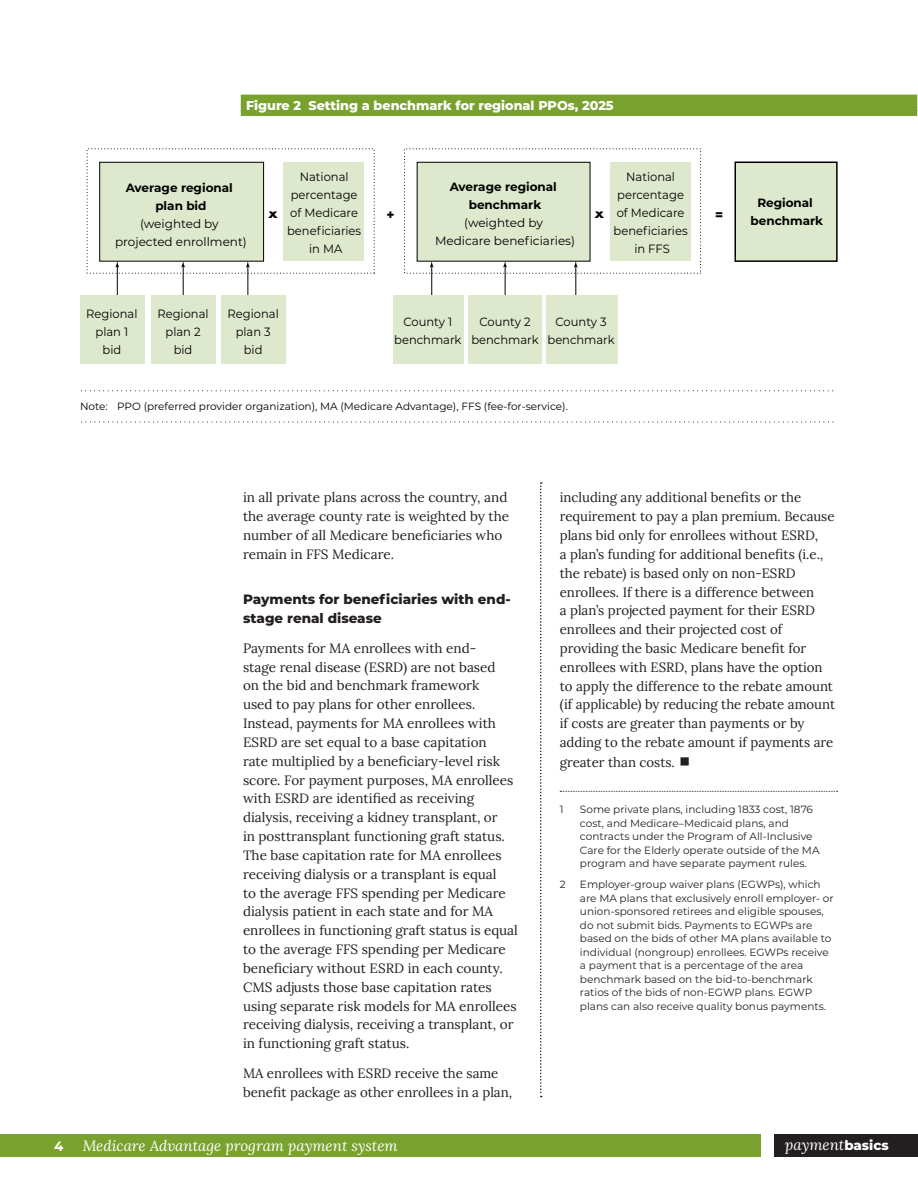
<style>
.page{position:relative;width:918px;height:1188px;background:#fff}
.page>*{position:absolute;margin:0;border:0;box-sizing:border-box;transform-origin:0 0}
.t1{font:italic 15px "Lora";color:#fff}
.t2{font:13.5px/18.8px "Lora";color:#221e1f}
.t3{font:13.5px/18.8px "Lora";color:#231f20}
.t4{font:800 13.5px/18.8px "Montserrat";color:#231f20}
.t5{font:700 13.5px "Montserrat";color:#fff}
.t6{font:800 12.75px "Montserrat";color:#fff}
.t7{font:700 12.75px "Futura Std";color:#000}
.t8{font:12px/18px "Montserrat";color:#000;text-align:center;scale:.96 1}
.t9{font:12px/18px "Montserrat";color:#000;text-align:center}
.t10{font:700 12px/18px "Montserrat";color:#000;text-align:center}
.t11{font:10.5px/13.5px "Montserrat";color:#231f20}
.t12{font:10.5px "Montserrat";color:#000}
.s1{color:#221e1f}
.s2{font-family:"Montserrat";font-size:21px;color:#231f20}
.s3{font-family:"Montserrat";font-weight:800;font-style:normal;font-size:13.35px}
</style>
<div class="page">
<div style="left:1px;top:1135px;width:760px;height:22px;background:#78a22d"></div>
<div style="left:774px;top:1135px;width:144px;height:22px;background:#231f20"></div>
<svg style="left:540px;top:482px;width:2px;height:615px"></svg>
<svg style="left:560px;top:791px;width:278px;height:1px"></svg>
<div style="left:241px;top:95px;width:676px;height:16px;background:#78a22d"></div>
<div style="left:241px;top:110px;width:676px;height:6px;background:#78a22d"></div>
<svg style="left:81px;top:390px;width:753px;height:1px"></svg>
<svg style="left:81px;top:422px;width:753px;height:1px"></svg>
<hr style="left:183px;top:266px;width:1px;height:30px;background:#000">
<svg style="left:181px;top:262px;width:4px;height:6px"></svg>
<hr style="left:117px;top:266px;width:1px;height:30px;background:#000">
<svg style="left:115px;top:262px;width:4px;height:6px"></svg>
<hr style="left:248px;top:266px;width:1px;height:30px;background:#000">
<svg style="left:246px;top:262px;width:4px;height:6px"></svg>
<div style="left:100px;top:162px;width:164px;height:99px;background:#dee8cc"></div>
<div style="left:99px;top:162px;width:165px;height:100px;border:1px solid #000"></div>
<div style="left:151px;top:295px;width:65px;height:69px;background:#dee8cc"></div>
<div style="left:80px;top:295px;width:65px;height:69px;background:#dee8cc"></div>
<div style="left:221px;top:295px;width:65px;height:69px;background:#dee8cc"></div>
<div style="left:283px;top:163px;width:81px;height:98px;background:#dee8cc"></div>
<hr style="left:505px;top:266px;width:1px;height:30px;background:#000">
<svg style="left:503px;top:262px;width:4px;height:6px"></svg>
<hr style="left:431px;top:266px;width:1px;height:30px;background:#000">
<svg style="left:430px;top:262px;width:4px;height:6px"></svg>
<hr style="left:575px;top:266px;width:1px;height:30px;background:#000">
<svg style="left:574px;top:262px;width:4px;height:6px"></svg>
<div style="left:417px;top:162px;width:173px;height:99px;background:#dee8cc"></div>
<div style="left:417px;top:162px;width:173px;height:100px;border:1px solid #000"></div>
<div style="left:735px;top:162px;width:102px;height:99px;background:#dee8cc"></div>
<div style="left:735px;top:162px;width:103px;height:100px;border:2px solid #000"></div>
<div style="left:468px;top:295px;width:73px;height:69px;background:#dee8cc"></div>
<div style="left:393px;top:295px;width:70px;height:69px;background:#dee8cc"></div>
<div style="left:546px;top:295px;width:72px;height:69px;background:#dee8cc"></div>
<div style="left:610px;top:163px;width:81px;height:98px;background:#dee8cc"></div>
<p class="t6" style="left:246px;top:96px;width:369px">Figure 2 Setting a benchmark for regional PPOs, 2025</p>
<p class="t10" style="left:126px;top:179px;width:109px">Average regional plan bid</p>
<p class="t9" style="left:115px;top:215px;width:133px">(weighted by projected enrollment)</p>
<p class="t8" style="left:287px;top:167px;width:79px">National percentage of Medicare beneficiaries in MA</p>
<p class="t10" style="left:450px;top:177px;width:109px">Average regional benchmark</p>
<p class="t8" style="left:614px;top:167px;width:79px">National percentage of Medicare beneficiaries in FFS</p>
<p class="t7" style="left:268px;top:204px;width:11px">x</p>
<p class="t7" style="left:386px;top:205px;width:10px">+</p>
<p class="t7" style="left:715px;top:204px;width:10px">=</p>
<p class="t7" style="left:595px;top:204px;width:11px">x</p>
<p class="t9" style="left:435px;top:214px;width:142px">(weighted by<br>Medicare beneficiaries)</p>
<p class="t8" style="left:86px;top:305px;width:55px">Regional plan 1 bid</p>
<p class="t8" style="left:228px;top:305px;width:55px">Regional plan 3 bid</p>
<p class="t8" style="left:157px;top:305px;width:55px">Regional plan 2 bid</p>
<p class="t8" style="left:394px;top:312px;width:72px">County 1 benchmark</p>
<p class="t8" style="left:548px;top:312px;width:72px">County 3 benchmark</p>
<p class="t8" style="left:471px;top:312px;width:72px">County 2 benchmark</p>
<p class="t12" style="left:80px;top:399px;width:489px">Note: PPO (preferred provider organization), MA (Medicare Advantage), FFS (fee-for-service).</p>
<p class="t10" style="left:751px;top:193px;width:74px">Regional benchmark</p>
<p class="t3" style="left:243px;top:487px;width:268px">in all private plans across the country, and the average county rate is weighted by the number of all Medicare beneficiaries who remain in <span class="s1">FFS Medicare.</span></p>
<p class="t4" style="left:243px;top:590px;width:269px">Payments for beneficiaries with end&shy;stage renal disease</p>
<p class="t2" style="left:243px;top:638px;width:276px">Payments for MA enrollees with end-<br>stage renal disease (ESRD) are not based<br>on the bid and benchmark framework<br>used to pay plans for other enrollees.<br>Instead, payments for MA enrollees with ESRD are set equal to a base capitation<br>rate multiplied by a beneficiary-level risk score. For payment purposes, MA enrollees with ESRD are identified as receiving dialysis, receiving a kidney transplant, or<br>in posttransplant functioning graft status.<br>The base capitation rate for MA enrollees receiving dialysis or a transplant is equal<br>to the average FFS spending per Medicare dialysis patient in each state and for MA enrollees in functioning graft status is equal to the average FFS spending per Medicare beneficiary without ESRD in each county.<br>CMS adjusts those base capitation rates using separate risk models for MA enrollees receiving dialysis, receiving a transplant, or in functioning graft status.</p>
<p class="t2" style="left:243px;top:1063px;width:271px">MA enrollees with ESRD receive the same benefit package as other enrollees in a plan,</p>
<p class="t2" style="left:560px;top:487px;width:277px">including any additional benefits or the requirement to pay a plan premium. Because plans bid only for enrollees without ESRD,<br>a plan’s funding for additional benefits (i.e., the rebate) is based only on non-ESRD enrollees. If there is a difference between<br>a plan’s projected payment for their ESRD enrollees and their projected cost of providing the basic Medicare benefit for enrollees with ESRD, plans have the option to apply the difference to the rebate amount (if applicable) by reducing the rebate amount if costs are greater than payments or by adding to the rebate amount if payments are</p>
<p class="t2" style="left:560px;top:752px;width:133px">greater than costs. <span class="s2">■</span></p>
<p class="t11" style="left:560px;top:802px;width:5px">1</p>
<p class="t11" style="left:580px;top:802px;width:241px">Some private plans, including 1833 cost, 1876 cost, and Medicare–Medicaid plans, and contracts under the Program of All-Inclusive Care for the Elderly operate outside of the MA program and have separate payment rules.</p>
<p class="t11" style="left:560px;top:877px;width:7px">2</p>
<p class="t11" style="left:580px;top:877px;width:255px">Employer-group waiver plans (EGWPs), which are MA plans that exclusively enroll employer- or union-sponsored retirees and eligible spouses, do not submit bids. Payments to EGWPs are based on the bids of other MA plans available to individual (nongroup) enrollees. EGWPs receive a payment that is a percentage of the area benchmark based on the bid-to-benchmark ratios of the bids of non-EGWP plans. EGWP plans can also receive quality bonus payments.</p>
<p class="t5" style="left:54px;top:1137px;width:11px">4</p>
<p class="t1" style="left:83px;top:1136px;width:316px">Medicare Advantage program payment system</p>
<p class="t1" style="left:785px;top:1134px;width:105px">payment<span class="s3">basics</span></p>
</div>
